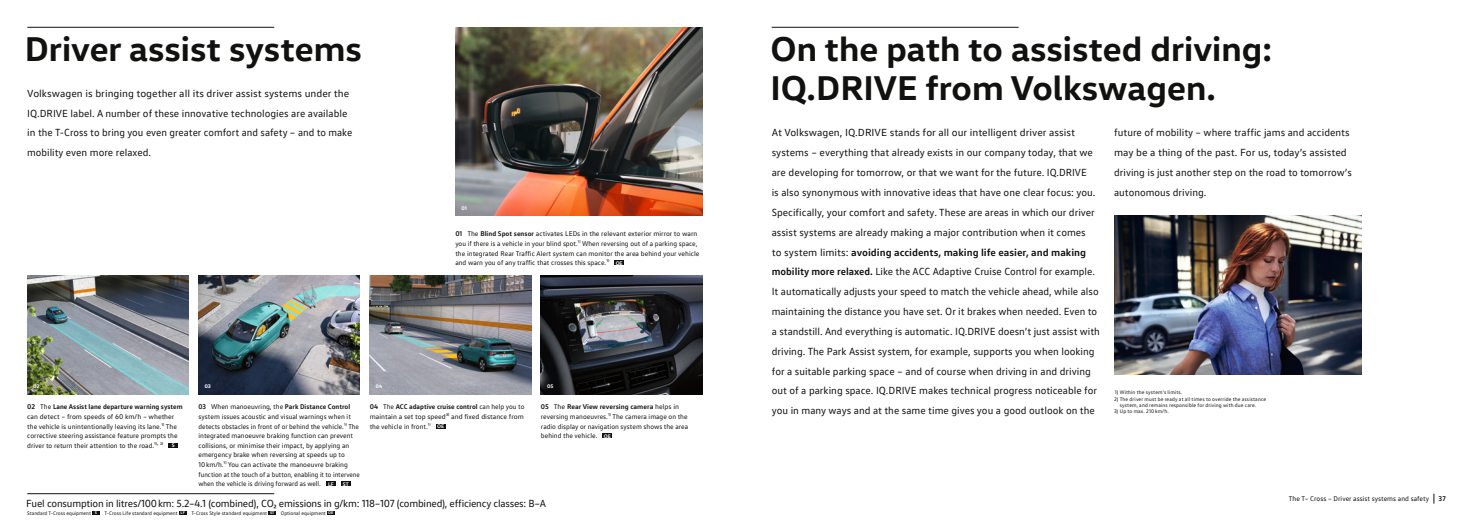
<style>
.page{position:relative;width:1474px;height:521px;background:#fff}
.page>*{position:absolute;margin:0;border:0;box-sizing:border-box;transform-origin:0 0}
.t1{font:700 35px/38.5px "VW Head";color:#11110f}
.t2{font:10.5px/19.9px "VW Text";color:#11110f}
.t3{font:10.5px "VW Text";letter-spacing:-.02em;color:#11110f}
.t4{font:7px/9.6px "VW Text";color:#11110f}
.t5{font:700 7px "VW Text";color:#11110f}
.t6{font:5.25px/6.3px "VW Text";letter-spacing:.02em;color:#11110f}
.t7{font:5.25px "VW Text";color:#11110f}
.t8{font:700 5.25px "VW Head";color:#fff}
.s1{font-weight:700}
.s2{font-family:"VW Head";font-weight:700;font-size:5.25px;color:#fff}
.s3{font-family:"VW Head";font-weight:700;font-size:3.94px;color:#fff}
</style>
<div class="page">
<img style="left:198px;top:275px;width:162px;height:119px">
<img style="left:370px;top:275px;width:161px;height:119px">
<img style="left:27px;top:275px;width:162px;height:119px">
<img style="left:541px;top:275px;width:161px;height:119px">
<img style="left:455px;top:27px;width:247px;height:189px">
<img style="left:1114px;top:216px;width:246px;height:159px">
<hr style="left:771px;top:27px;width:247px;height:1px;background:#11110f">
<svg style="left:92px;top:511px;width:8px;height:4px"></svg>
<svg style="left:179px;top:511px;width:7px;height:4px"></svg>
<svg style="left:268px;top:511px;width:8px;height:4px"></svg>
<svg style="left:327px;top:511px;width:7px;height:4px"></svg>
<hr style="left:27px;top:27px;width:247px;height:1px;background:#11110f">
<div style="left:614px;top:260px;width:10px;height:5px;background:#11110f"></div>
<div style="left:168px;top:443px;width:10px;height:5px;background:#11110f"></div>
<div style="left:326px;top:481px;width:10px;height:5px;background:#11110f"></div>
<div style="left:341px;top:481px;width:10px;height:5px;background:#11110f"></div>
<div style="left:602px;top:433px;width:10px;height:5px;background:#11110f"></div>
<div style="left:436px;top:424px;width:9px;height:5px;background:#11110f"></div>
<hr style="left:27px;top:493px;width:247px;height:1px;background:#11110f">
<h1 class="t1" style="left:25px;top:33px;width:338px">Driver assist systems</h1>
<p class="t2" style="left:27px;top:84px;width:326px">Volkswagen is bringing together all its driver assist systems under the IQ.DRIVE label. A number of these innovative technologies are available in the T-Cross to bring you even greater comfort and safety – and to make mobility even more relaxed.</p>
<p class="t8" style="left:461px;top:206px;width:7px">01</p>
<p class="t4" style="left:455px;top:230px;width:245px"><span class="s1">01</span> The <span class="s1">Blind Spot sensor</span> activates LEDs in the relevant exterior mirror to warn you if there is a vehicle in your blind spot.¹⁾ When reversing out of a parking space, the integrated Rear Traffic Alert system can monitor the area behind your vehicle and warn you of any traffic that crosses this space.¹⁾ <span class="s2">OE</span></p>
<p class="t8" style="left:33px;top:384px;width:8px">02</p>
<p class="t8" style="left:205px;top:384px;width:8px">03</p>
<p class="t8" style="left:376px;top:384px;width:8px">04</p>
<p class="t8" style="left:547px;top:384px;width:8px">05</p>
<p class="t4" style="left:27px;top:403px;width:157px"><span class="s1">02</span> The <span class="s1">Lane Assist lane departure warning system </span>can detect – from speeds of 60 km/h – whether the vehicle is unintentionally leaving its lane.¹⁾ The corrective steering assistance feature prompts the driver to return their attention to the road.¹⁾, ²⁾ <span class="s2">S</span></p>
<p class="t4" style="left:198px;top:403px;width:163px"><span class="s1">03</span> When manoeuvring, the <span class="s1">Park Distance Control </span>system issues acoustic and visual warnings when it detects obstacles in front of or behind the vehicle.¹⁾ The integrated manoeuvre braking function can prevent collisions, or minimise their impact, by applying an emergency brake when reversing at speeds up to<br>10 km/h.¹⁾ You can activate the manoeuvre braking function at the touch of a button, enabling it to intervene when the vehicle is driving forward as well. <span class="s2">LF</span></p>
<p class="t8" style="left:343px;top:482px;width:7px">ST</p>
<p class="t4" style="left:370px;top:403px;width:156px;text-align:justify"><span class="s1">04</span> The <span class="s1">ACC adaptive cruise control</span> can help you to maintain a set top speed ³⁾ and fixed distance from the vehicle in front.¹⁾ <span class="s2">OE</span></p>
<p class="t4" style="left:541px;top:403px;width:149px"><span class="s1">05</span> The <span class="s1">Rear View reversing camera</span> helps in reversing manoeuvres.¹⁾ The camera image on the radio display or navigation system shows the area behind the vehicle. <span class="s2">OE</span></p>
<p class="t3" style="left:26px;top:500px;width:521px">Fuel consumption in litres/100 km: 5.2–4.1 (combined), CO₂ emissions in g/km: 118–107 (combined), efficiency classes: B–A</p>
<p class="t7" style="left:27px;top:511px;width:71px">Standard T-Cross equipment <span class="s3">S</span></p>
<p class="t7" style="left:105px;top:511px;width:230px">T-Cross Life standard equipment <span class="s3">LF</span> T-Cross Style standard equipment <span class="s3">ST</span> Optional equipment <span class="s3">OE</span></p>
<h1 class="t1" style="left:770px;top:33px;width:503px">On the path to assisted driving:<br>IQ.DRIVE from Volkswagen.</h1>
<p class="t2" style="left:771px;top:124px;width:329px">At Volkswagen, IQ.DRIVE stands for all our intelligent driver assist systems – everything that already exists in our company today, that we are developing for tomorrow, or that we want for the future. IQ.DRIVE<br>is also synonymous with innovative ideas that have one clear focus: you.<br>Specifically, your comfort and safety. These are areas in which our driver assist systems are already making a major contribution when it comes<br>to system limits: <span class="s1">avoiding accidents, making life easier, and making mobility more relaxed.</span> Like the ACC Adaptive Cruise Control for example.<br>It automatically adjusts your speed to match the vehicle ahead, while also maintaining the distance you have set. Or it brakes when needed. Even to a standstill. And everything is automatic. IQ.DRIVE doesn’t just assist with driving. The Park Assist system, for example, supports you when looking for a suitable parking space – and of course when driving in and driving out of a parking space. IQ.DRIVE makes technical progress noticeable for you in many ways and at the same time gives you a good outlook on the</p>
<p class="t2" style="left:1114px;top:124px;width:239px">future of mobility – where traffic jams and accidents may be a thing of the past. For us, today’s assisted driving is just another step on the road to tomorrow’s autonomous driving.</p>
<p class="t6" style="left:1114px;top:390px;width:69px">1) Within the system’s limits.</p>
<p class="t6" style="left:1119px;top:396px;width:148px;text-indent:-6px">2) The driver must be ready at all times to override the assistance system, and remains responsible for driving with due care.</p>
<p class="t6" style="left:1114px;top:409px;width:56px">3) Up to max. 210 km/h.</p>
<p class="t4" style="left:1288px;top:495px;width:142px">The T– Cross – Driver assist systems and safety</p>
<p class="t5" style="left:1438px;top:496px;width:9px">37</p>
</div>
